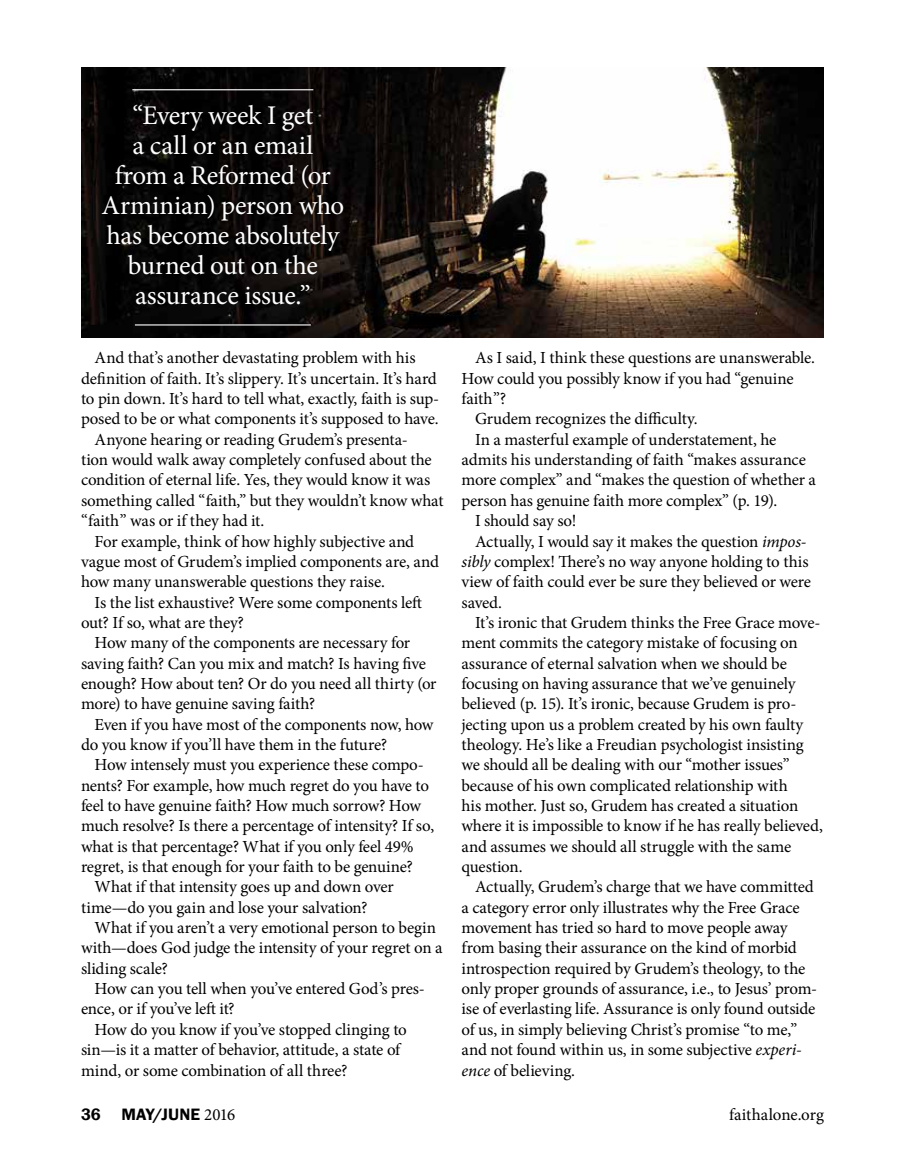
<style>
.page{position:relative;width:905px;height:1168px;background:#fff}
.page>*{position:absolute;margin:0;border:0;box-sizing:border-box;transform-origin:0 0}
.t1{font:27px/30px "Minion Pro";letter-spacing:-.015em;color:#fff;text-align:center}
.t2{font:16.95px "Minion Pro";letter-spacing:-.015em;color:#000}
.t3{font:600 16.95px "Franklin Gothic";letter-spacing:.005em;color:#000}
.s1{font-style:italic}
.s2{font-family:"Minion Pro";font-weight:400}
</style>
<div class="page">
<img style="left:81px;top:67px;width:743px;height:270px">
<hr style="left:132px;top:89px;width:181px;height:1px;background:#fff">
<hr style="left:135px;top:324px;width:176px;height:1px;background:#fff">
<h1 class="t1" style="left:101px;top:101px;width:244px">“Every week I get<br>a call or an email<br>from a Reformed (or<br>Arminian) person who has become absolutely burned out on the assurance issue.”</h1>
<p class="t2" style="left:94px;top:347px;width:322px">And that’s another devastating problem with his</p>
<p class="t2" style="left:81px;top:367px;width:357px">definition of faith. It’s slippery. It’s uncertain. It’s hard</p>
<p class="t2" style="left:81px;top:387px;width:360px">to pin down. It’s hard to tell what, exactly, faith is sup-</p>
<p class="t2" style="left:81px;top:408px;width:359px">posed to be or what components it’s supposed to have.</p>
<p class="t2" style="left:94px;top:428px;width:315px">Anyone hearing or reading Grudem’s presenta-</p>
<p class="t2" style="left:81px;top:448px;width:352px">tion would walk away completely confused about the</p>
<p class="t2" style="left:81px;top:469px;width:351px">condition of eternal life. Yes, they would know it was</p>
<p class="t2" style="left:81px;top:489px;width:364px">something called “faith,” but they wouldn’t know what</p>
<p class="t2" style="left:81px;top:509px;width:185px">“faith” was or if they had it.</p>
<p class="t2" style="left:94px;top:530px;width:321px">For example, think of how highly subjective and</p>
<p class="t2" style="left:81px;top:550px;width:359px">vague most of Grudem’s implied components are, and</p>
<p class="t2" style="left:81px;top:570px;width:305px">how many unanswerable questions they raise.</p>
<p class="t2" style="left:94px;top:591px;width:329px">Is the list exhaustive? Were some components left</p>
<p class="t2" style="left:81px;top:611px;width:164px">out? If so, what are they?</p>
<p class="t2" style="left:94px;top:631px;width:317px">How many of the components are necessary for</p>
<p class="t2" style="left:81px;top:652px;width:346px">saving faith? Can you mix and match? Is having five</p>
<p class="t2" style="left:81px;top:672px;width:357px">enough? How about ten? Or do you need all thirty (or</p>
<p class="t2" style="left:81px;top:692px;width:236px">more) to have genuine saving faith?</p>
<p class="t2" style="left:94px;top:713px;width:340px">Even if you have most of the components now, how</p>
<p class="t2" style="left:81px;top:733px;width:308px">do you know if you’ll have them in the future?</p>
<p class="t2" style="left:94px;top:753px;width:331px">How intensely must you experience these compo-</p>
<p class="t2" style="left:81px;top:774px;width:349px">nents? For example, how much regret do you have to</p>
<p class="t2" style="left:81px;top:794px;width:342px">feel to have genuine faith? How much sorrow? How</p>
<p class="t2" style="left:81px;top:814px;width:355px">much resolve? Is there a percentage of intensity? If so,</p>
<p class="t2" style="left:81px;top:835px;width:334px">what is that percentage? What if you only feel 49%</p>
<p class="t2" style="left:81px;top:855px;width:333px">regret, is that enough for your faith to be genuine?</p>
<p class="t2" style="left:94px;top:875px;width:301px">What if that intensity goes up and down over</p>
<p class="t2" style="left:81px;top:896px;width:288px">time—do you gain and lose your salvation?</p>
<p class="t2" style="left:94px;top:916px;width:343px">What if you aren’t a very emotional person to begin</p>
<p class="t2" style="left:81px;top:936px;width:363px">with—does God judge the intensity of your regret on a</p>
<p class="t2" style="left:81px;top:957px;width:88px">sliding scale?</p>
<p class="t2" style="left:94px;top:977px;width:332px">How can you tell when you’ve entered God’s pres-</p>
<p class="t2" style="left:81px;top:997px;width:155px">ence, or if you’ve left it?</p>
<p class="t2" style="left:94px;top:1018px;width:314px">How do you know if you’ve stopped clinging to</p>
<p class="t2" style="left:81px;top:1038px;width:321px">sin—is it a matter of behavior, attitude, a state of</p>
<p class="t2" style="left:81px;top:1058px;width:268px">mind, or some combination of all three?</p>
<p class="t2" style="left:475px;top:347px;width:341px">As I said, I think these questions are unanswerable.</p>
<p class="t2" style="left:461px;top:367px;width:334px">How could you possibly know if you had “genuine</p>
<p class="t2" style="left:461px;top:387px;width:46px">faith”?</p>
<p class="t2" style="left:475px;top:408px;width:224px">Grudem recognizes the difficulty.</p>
<p class="t2" style="left:475px;top:428px;width:303px">In a masterful example of understatement, he</p>
<p class="t2" style="left:461px;top:448px;width:346px">admits his understanding of faith “makes assurance</p>
<p class="t2" style="left:461px;top:469px;width:356px">more complex” and “makes the question of whether a</p>
<p class="t2" style="left:461px;top:489px;width:317px">person has genuine faith more complex” (p. 19).</p>
<p class="t2" style="left:475px;top:509px;width:103px">I should say so!</p>
<p class="t2" style="left:475px;top:530px;width:333px">Actually, I would say it makes the question <span class="s1">impos-</span></p>
<p class="t2" style="left:461px;top:550px;width:348px"><span class="s1">sibly</span> complex! There’s no way anyone holding to this</p>
<p class="t2" style="left:461px;top:570px;width:351px">view of faith could ever be sure they believed or were</p>
<p class="t2" style="left:461px;top:591px;width:42px">saved.</p>
<p class="t2" style="left:475px;top:611px;width:347px">It’s ironic that Grudem thinks the Free Grace move-</p>
<p class="t2" style="left:461px;top:631px;width:337px">ment commits the category mistake of focusing on</p>
<p class="t2" style="left:461px;top:652px;width:327px">assurance of eternal salvation when we should be</p>
<p class="t2" style="left:461px;top:672px;width:335px">focusing on having assurance that we’ve genuinely</p>
<p class="t2" style="left:461px;top:692px;width:336px">believed (p. 15). It’s ironic, because Grudem is pro-</p>
<p class="t2" style="left:461px;top:713px;width:343px">jecting upon us a problem created by his own faulty</p>
<p class="t2" style="left:461px;top:733px;width:343px">theology. He’s like a Freudian psychologist insisting</p>
<p class="t2" style="left:461px;top:753px;width:329px">we should all be dealing with our “mother issues”</p>
<p class="t2" style="left:461px;top:774px;width:328px">because of his own complicated relationship with</p>
<p class="t2" style="left:461px;top:794px;width:338px">his mother. Just so, Grudem has created a situation</p>
<p class="t2" style="left:461px;top:814px;width:363px">where it is impossible to know if he has really believed,</p>
<p class="t2" style="left:461px;top:835px;width:331px">and assumes we should all struggle with the same</p>
<p class="t2" style="left:461px;top:855px;width:63px">question.</p>
<p class="t2" style="left:475px;top:875px;width:340px">Actually, Grudem’s charge that we have committed</p>
<p class="t2" style="left:461px;top:896px;width:339px">a category error only illustrates why the Free Grace</p>
<p class="t2" style="left:461px;top:916px;width:328px">movement has tried so hard to move people away</p>
<p class="t2" style="left:461px;top:936px;width:337px">from basing their assurance on the kind of morbid</p>
<p class="t2" style="left:461px;top:957px;width:345px">introspection required by Grudem’s theology, to the</p>
<p class="t2" style="left:461px;top:977px;width:357px">only proper grounds of assurance, i.e., to Jesus’ prom-</p>
<p class="t2" style="left:461px;top:997px;width:355px">ise of everlasting life. Assurance is only found outside</p>
<p class="t2" style="left:461px;top:1018px;width:337px">of us, in simply believing Christ’s promise “to me,”</p>
<p class="t2" style="left:461px;top:1038px;width:342px">and not found within us, in some subjective <span class="s1">experi-</span></p>
<p class="t2" style="left:461px;top:1058px;width:115px"><span class="s1">ence</span> of believing.</p>
<p class="t3" style="left:81px;top:1103px;width:156px">36 MAY/JUNE <span class="s2">2016</span></p>
<p class="t2" style="left:729px;top:1103px;width:96px">faithalone.org</p>
</div>
